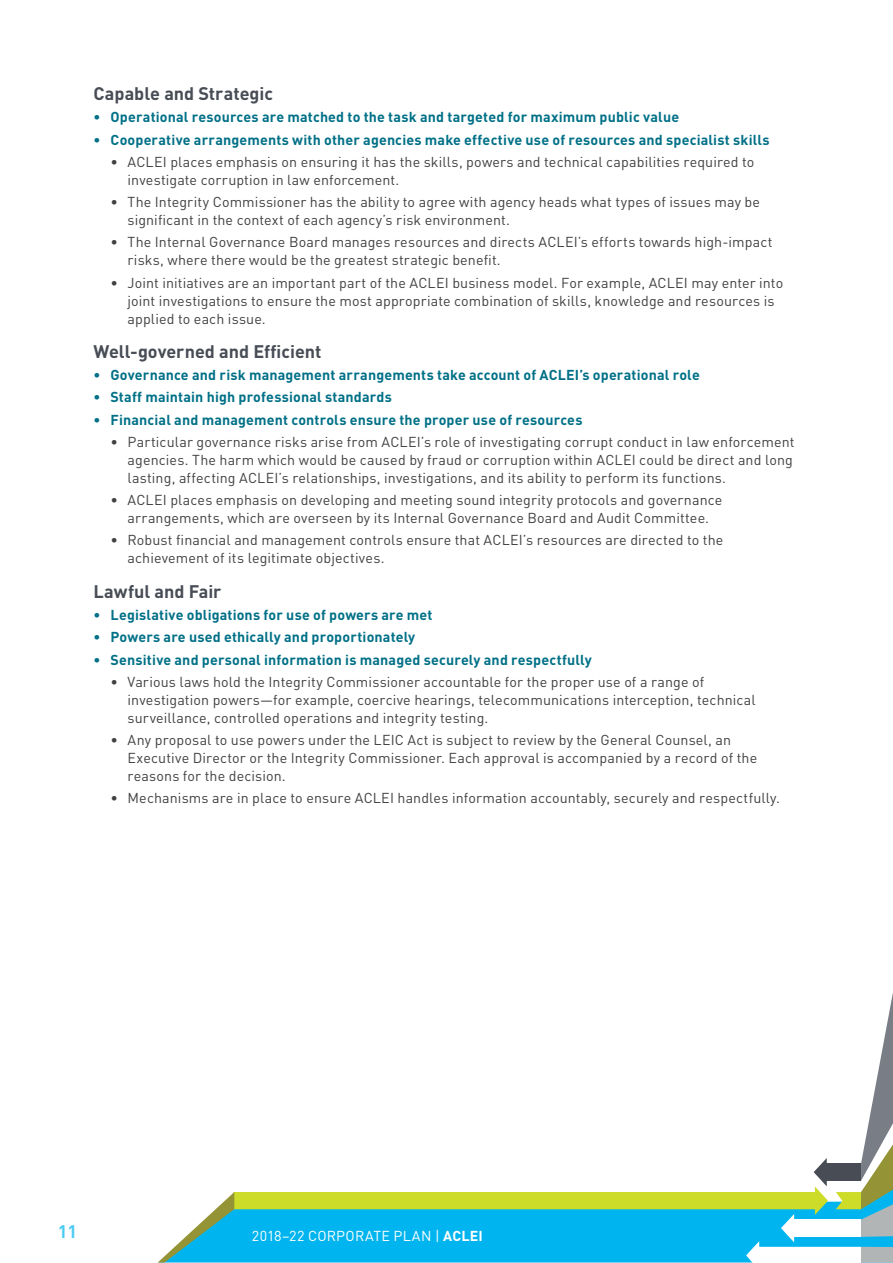
<style>
.page{position:relative;width:893px;height:1263px;background:#fff}
.page>*{position:absolute;margin:0;border:0;box-sizing:border-box;transform-origin:0 0}
.Heading_4{font:700 18px "DIN";color:#474c55}
.t1{font:700 18px "DIN";color:#00b5ef}
.t2{font:14.25px/18px "DIN";letter-spacing:.01em;color:#414042}
.t3{font:700 14.25px "DIN";letter-spacing:.01em;color:#007087}
.t4{font:14.25px "DIN";letter-spacing:.015em;color:#fff}
.s1{font-weight:700}
</style>
<div class="page">
<div style="left:234px;top:1209px;width:512px;height:53px;background:#00b5ef"></div>
<div style="left:233px;top:1192px;width:585px;height:17px;background:#cddb29"></div>
<svg style="left:746px;top:993px;width:147px;height:270px"></svg>
<div style="left:861px;top:1247px;width:32px;height:15px;background:#b2b5b6"></div>
<svg style="left:158px;top:1192px;width:76px;height:70px"></svg>
<p class="Heading_4" style="left:94px;top:82px;width:181px">Capable and Strategic</p>
<p class="t3" style="left:94px;top:108px;width:587px">• Operational resources are matched to the task and targeted for maximum public value</p>
<p class="t3" style="left:94px;top:130px;width:678px">• Cooperative arrangements with other agencies make effective use of resources and specialist skills</p>
<p class="t2" style="left:128px;top:152px;width:628px;text-indent:-17px">• ACLEI places emphasis on ensuring it has the skills, powers and technical capabilities required to investigate corruption in law enforcement.</p>
<p class="t2" style="left:128px;top:193px;width:634px;text-indent:-17px">• The Integrity Commissioner has the ability to agree with agency heads what types of issues may be significant in the context of each agency’s risk environment.</p>
<p class="t2" style="left:128px;top:233px;width:647px;text-indent:-17px">• The Internal Governance Board manages resources and directs ACLEI’s efforts towards high-impact risks, where there would be the greatest strategic benefit.</p>
<p class="t2" style="left:128px;top:273px;width:657px;text-indent:-17px">• Joint initiatives are an important part of the ACLEI business model. For example, ACLEI may enter into joint investigations to ensure the most appropriate combination of skills, knowledge and resources is applied to each issue.</p>
<p class="Heading_4" style="left:94px;top:340px;width:229px">Well-governed and Efficient</p>
<p class="t3" style="left:94px;top:366px;width:608px">• Governance and risk management arrangements take account of ACLEI’s operational role</p>
<p class="t3" style="left:94px;top:388px;width:300px">• Staff maintain high professional standards</p>
<p class="t3" style="left:94px;top:410px;width:490px">• Financial and management controls ensure the proper use of resources</p>
<p class="t2" style="left:128px;top:432px;width:668px;text-align:justify;text-indent:-17px">• Particular governance risks arise from ACLEI’s role of investigating corrupt conduct in law enforcement agencies. The harm which would be caused by fraud or corruption within ACLEI could be direct and long lasting, affecting ACLEI’s relationships, investigations, and its ability to perform its functions.</p>
<p class="t2" style="left:111px;top:491px;width:613px;text-align:center">• ACLEI places emphasis on developing and meeting sound integrity protocols and governance arrangements, which are overseen by its Internal Governance Board and Audit Committee.</p>
<p class="t2" style="left:128px;top:531px;width:597px;text-indent:-17px">• Robust financial and management controls ensure that ACLEI’s resources are directed to the achievement of its legitimate objectives.</p>
<p class="Heading_4" style="left:94px;top:579px;width:129px">Lawful and Fair</p>
<p class="t3" style="left:94px;top:606px;width:341px">• Legislative obligations for use of powers are met</p>
<p class="t3" style="left:94px;top:628px;width:323px">• Powers are used ethically and proportionately</p>
<p class="t3" style="left:94px;top:650px;width:500px">• Sensitive and personal information is managed securely and respectfully</p>
<p class="t2" style="left:128px;top:672px;width:630px;text-indent:-17px">• Various laws hold the Integrity Commissioner accountable for the proper use of a range of investigation powers—for example, coercive hearings, telecommunications interception, technical surveillance, controlled operations and integrity testing.</p>
<p class="t2" style="left:128px;top:731px;width:631px;text-indent:-17px">• Any proposal to use powers under the LEIC Act is subject to review by the General Counsel, an<br>Executive Director or the Integrity Commissioner. Each approval is accompanied by a record of the reasons for the decision.</p>
<p class="t2" style="left:111px;top:789px;width:671px">• Mechanisms are in place to ensure ACLEI handles information accountably, securely and respectfully.</p>
<p class="t1" style="left:58px;top:1220px;width:21px">11</p>
<p class="t4" style="left:252px;top:1227px;width:232px">2018–22 CORPORATE PLAN | <span class="s1">ACLEI</span></p>
</div>
